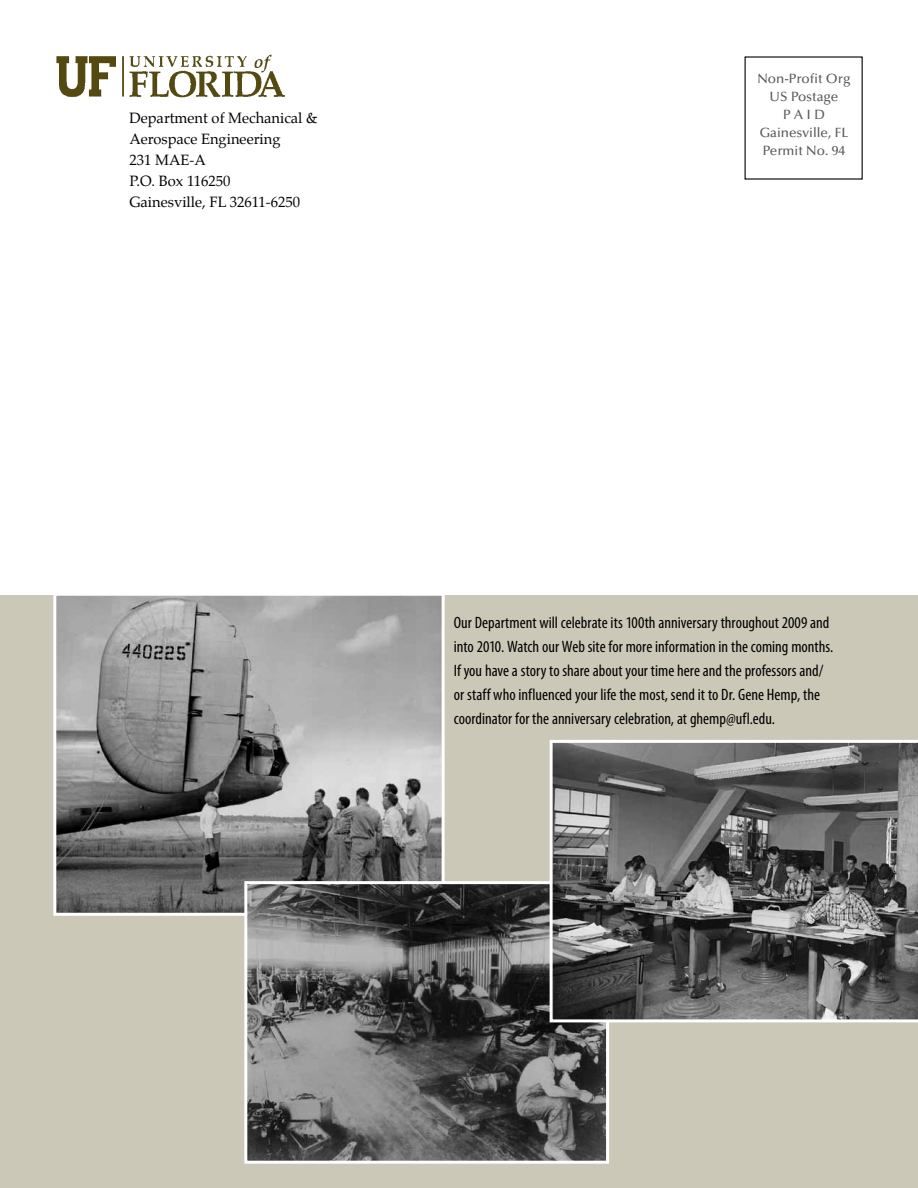
<style>
.page{position:relative;width:918px;height:1188px;background:#fff}
.page>*{position:absolute;margin:0;border:0;box-sizing:border-box;transform-origin:0 0}
.t1{font:condensed 16.5px/24px "Myriad Pro";color:#000}
.t2{font:14.7px/21px "Palatino";color:#000}
.t3{font:500 13.5px/18px "Optima";color:#58595b;text-align:center}
</style>
<div class="page">
<div style="left:0;top:596px;width:918px;height:592px;background:#cbc8b8"></div>
<img style="left:57px;top:597px;width:384px;height:315px">
<div style="left:53px;top:593px;width:392px;height:323px;border:3px solid #fff"></div>
<img style="left:248px;top:885px;width:357px;height:275px">
<div style="left:244px;top:881px;width:365px;height:283px;border:3px solid #fff"></div>
<svg style="left:550px;top:740px;width:368px;height:282px;background:#686868"></svg>
<img style="left:56px;top:54px;width:229px;height:43px">
<p class="t2" style="left:129px;top:108px;width:190px">Department of Mechanical &amp;<br>Aerospace Engineering<br>231 MAE-A<br>P.O. Box 116250<br>Gainesville, FL 32611-6250</p>
<p class="t3" style="left:757px;top:70px;width:95px">Non-Profit Org<br>US Postage<br>P A I D<br>Gainesville, FL<br>Permit No. 94</p>
<p class="t1" style="left:454px;top:610px;width:381px">Our Department will celebrate its 100th anniversary throughout 2009 and into 2010. Watch our Web site for more information in the coming months.<br>If you have a story to share about your time here and the professors and/ or staff who influenced your life the most, send it to Dr. Gene Hemp, the coordinator for the anniversary celebration, at ghemp@ufl.edu.</p>
</div>
